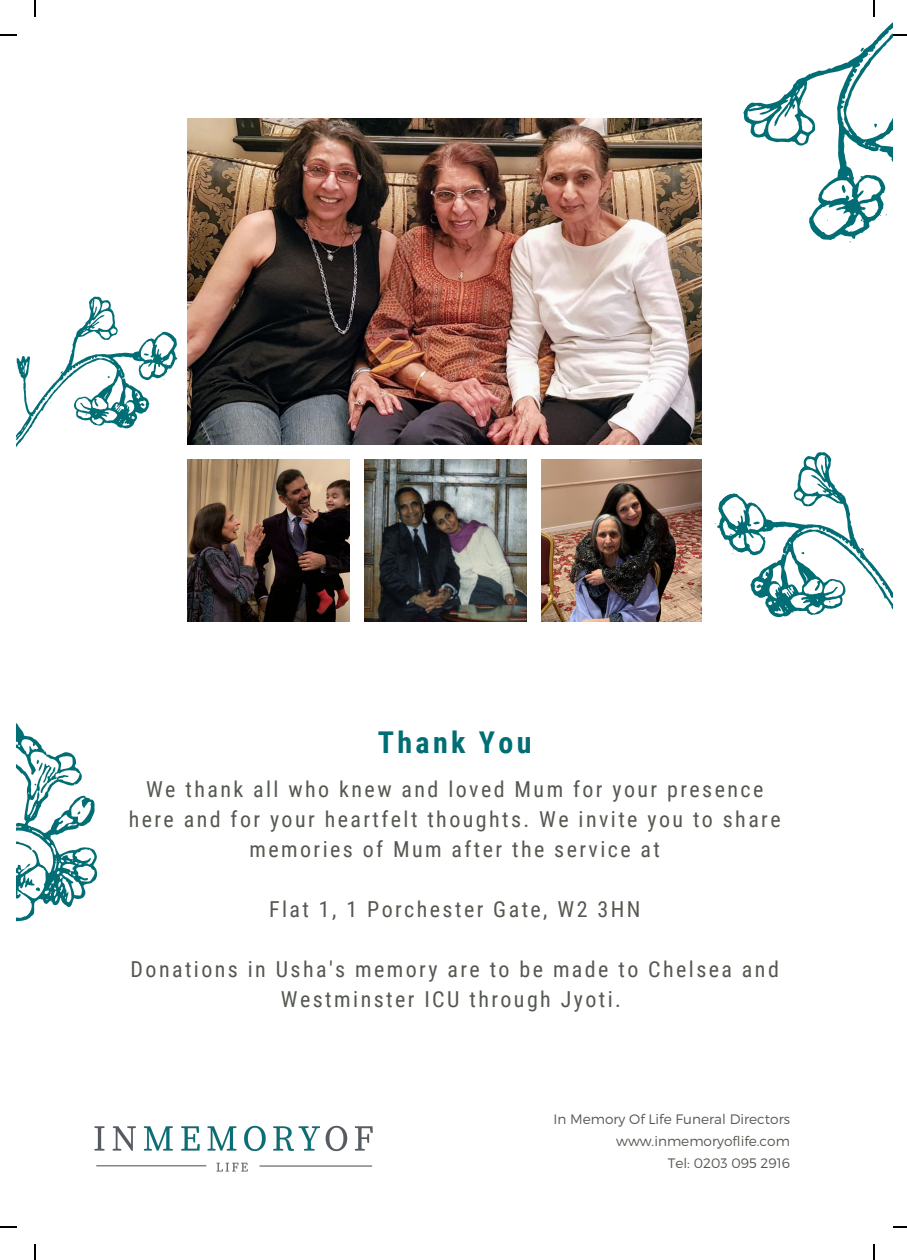
<style>
.page{position:relative;width:907px;height:1260px;background:#fff}
.page>*{position:absolute;margin:0;border:0;box-sizing:border-box;transform-origin:0 0}
.t1{font:700 30px "Roboto Condensed";letter-spacing:.11em;color:#006e74}
.t2{font:22px/30px "Roboto Condensed";letter-spacing:.11em;color:#545950;text-align:center}
.t3{font:300 13.6px "Montserrat";color:#545950}
</style>
<div class="page">
<img style="left:187px;top:118px;width:514px;height:326px">
<img style="left:187px;top:459px;width:162px;height:162px">
<img style="left:364px;top:459px;width:162px;height:162px">
<img style="left:541px;top:459px;width:160px;height:162px">
<svg style="left:714px;top:452px;width:178px;height:166px"></svg>
<svg style="left:16px;top:296px;width:164px;height:152px"></svg>
<svg style="left:16px;top:723px;width:82px;height:505px"></svg>
<img style="left:93px;top:1115px;width:280px;height:57px">
<img style="left:553px;top:23px;width:339px;height:233px">
<svg style="left:880px;top:213px;width:7px;height:3px"></svg>
<svg style="left:34px;top:0;width:2px;height:17px"></svg>
<svg style="left:0;top:35px;width:16px;height:1px"></svg>
<svg style="left:873px;top:0;width:1px;height:17px"></svg>
<svg style="left:892px;top:35px;width:15px;height:1px"></svg>
<svg style="left:34px;top:1244px;width:2px;height:15px"></svg>
<svg style="left:0;top:1226px;width:16px;height:1px"></svg>
<svg style="left:873px;top:1244px;width:1px;height:15px"></svg>
<svg style="left:893px;top:1226px;width:14px;height:1px"></svg>
<p class="t1" style="left:378px;top:724px;width:155px">Thank You</p>
<p class="t2" style="left:129px;top:774px;width:653px">We thank all who knew and loved Mum for your presence here and for your heartfelt thoughts. We invite you to share memories of Mum after the service at</p>
<p class="t2" style="left:269px;top:894px;width:373px">Flat 1, 1 Porchester Gate, W2 3HN</p>
<p class="t2" style="left:131px;top:954px;width:650px">Donations in Usha's memory are to be made to Chelsea and<br>Westminster ICU through Jyoti.</p>
<p class="t3" style="left:553px;top:1110px;width:238px">In Memory Of Life Funeral Directors</p>
<p class="t3" style="left:616px;top:1131px;width:175px">www.inmemoryoflife.com</p>
<p class="t3" style="left:667px;top:1153px;width:124px">Tel: 0203 095 2916</p>
</div>
